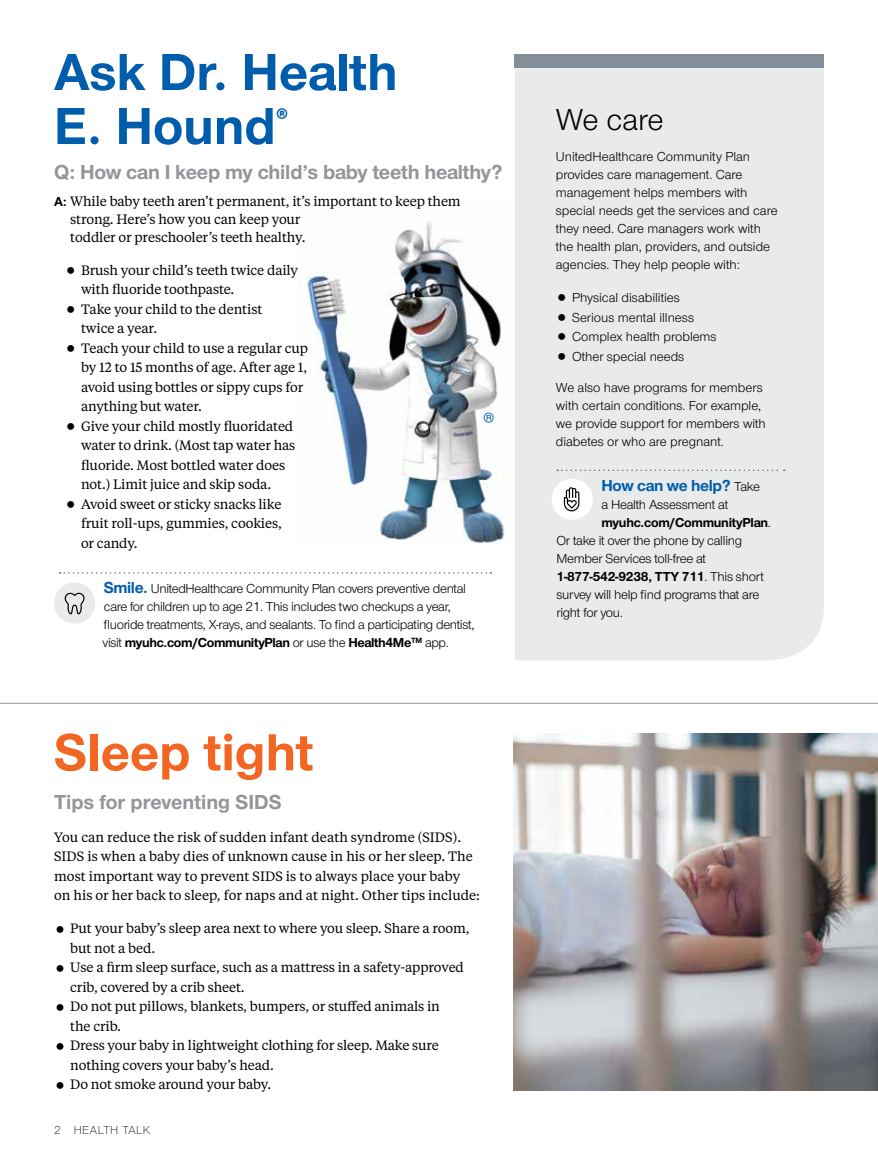
<style>
.page{position:relative;width:878px;height:1161px;background:#fff}
.page>*{position:absolute;margin:0;border:0;box-sizing:border-box;transform-origin:0 0}
.t1{font:700 54px/54px "UHC Sans";color:#005dac}
.t2{font:700 54px "UHC Sans";color:#f26522}
.t3{font:31.5px "UHC Sans";letter-spacing:-.005em;color:#000}
.t4{font:700 24px "UHC Sans";color:#005dac}
.t5{font:24px "UHC Sans";color:#005dac}
.t6{font:700 21px "UHC Sans";letter-spacing:-.01em;color:#939598}
.t7{font:700 16.5px "UHC Sans";letter-spacing:-.02em;color:#005dac}
.t8{font:13.5px/19.5px "UHC Serif Text";letter-spacing:-.01em;color:#000}
.t9{font:13.5px/18px "UHC Sans";letter-spacing:-.005em;color:#000}
.t10{font:13.5px/18px "UHC Sans";letter-spacing:-.025em;color:#000}
.t11{font:700 13.5px "UHC Sans";letter-spacing:-.02em;color:#000}
.t12{font:300 12px "UHC Sans";letter-spacing:.04em;color:#000}
.s1{font-family:"UHC Sans";font-weight:700}
.s2{font-weight:700;font-size:16.5px;color:#005dac}
.s3{font-weight:700}
.s4{font-weight:400;font-size:13.5px;color:#000}
.s5{font-weight:400}
</style>
<div class="page">
<img style="left:298px;top:222px;width:208px;height:322px">
<div style="left:515px;top:68px;width:309px;height:592px;background:#e9eaea"></div>
<div style="left:515px;top:54px;width:309px;height:14px;background:#838e98"></div>
<svg style="left:557px;top:470px;width:227px;height:1px"></svg>
<div style="left:551px;top:479px;width:42px;height:41px;background:#fff;border-radius:50%"></div>
<svg style="left:564px;top:487px;width:15px;height:24px"></svg>
<hr style="left:0;top:703px;width:878px;height:1px;background:#939598">
<svg style="left:60px;top:572px;width:431px;height:2px"></svg>
<div style="left:54px;top:583px;width:41px;height:41px;background:#e9eaea;border-radius:50%"></div>
<svg style="left:64px;top:593px;width:21px;height:21px"></svg>
<img style="left:514px;top:734px;width:364px;height:357px">
<h1 class="t1" style="left:54px;top:43px;width:345px">Ask Dr. Health<br>E. Hound</h1>
<h3 class="t4" style="left:276px;top:100px;width:14px">®</h3>
<h3 class="t6" style="left:54px;top:158px;width:450px">Q: How can I keep my child’s baby teeth healthy?</h3>
<p class="t8" style="left:70px;top:191px;width:392px;line-height:18px;text-indent:-16px"><span class="s1">A:</span> While baby teeth aren’t permanent, it’s important to keep them strong. Here’s how you can keep your<br>toddler or preschooler’s teeth healthy.</p>
<p class="t8" style="left:81px;top:260px;width:228px">Brush your child’s teeth twice daily with fluoride toothpaste.<br>Take your child to the dentist<br>twice a year.<br>Teach your child to use a regular cup by 12 to 15 months of age. After age 1, avoid using bottles or sippy cups for anything but water.<br>Give your child mostly fluoridated water to drink. (Most tap water has fluoride. Most bottled water does not.) Limit juice and skip soda.<br>Avoid sweet or sticky snacks like fruit roll-ups, gummies, cookies,<br>or candy.</p>
<p class="t10" style="left:102px;top:579px;width:373px"><span class="s2">Smile.</span> UnitedHealthcare Community Plan covers preventive dental care for children up to age 21. This includes two checkups a year, fluoride treatments, X-rays, and sealants. To find a participating dentist, visit <span class="s3">myuhc.com/CommunityPlan</span> or use the <span class="s3">Health4Me</span><sup>TM</sup> app.</p>
<h3 class="t5" style="left:482px;top:406px;width:14px">®</h3>
<h1 class="t2" style="left:54px;top:716px;width:261px">Sleep tight</h1>
<h3 class="t6" style="left:54px;top:788px;width:229px">Tips for preventing SIDS</h3>
<p class="t8" style="left:54px;top:827px;width:427px">You can reduce the risk of sudden infant death syndrome (SIDS).<br>SIDS is when a baby dies of unknown cause in his or her sleep. The most important way to prevent SIDS is to always place your baby<br>on his or her back to sleep, for naps and at night. Other tips include:</p>
<p class="t8" style="left:70px;top:918px;width:401px">Put your baby’s sleep area next to where you sleep. Share a room, but not a bed.<br>Use a firm sleep surface, such as a mattress in a safety-approved crib, covered by a crib sheet.<br>Do not put pillows, blankets, bumpers, or stuffed animals in<br>the crib.<br>Dress your baby in lightweight clothing for sleep. Make sure nothing covers your baby’s head.<br>Do not smoke around your baby.</p>
<p class="t12" style="left:54px;top:1122px;width:98px">2 HEALTH TALK</p>
<h2 class="t3" style="left:556px;top:99px;width:109px">We care</h2>
<p class="t9" style="left:556px;top:147px;width:223px">UnitedHealthcare Community Plan provides care management. Care management helps members with special needs get the services and care they need. Care managers work with the health plan, providers, and outside agencies. They help people with:</p>
<p class="t9" style="left:572px;top:287px;width:146px;line-height:19.5px">Physical disabilities<br>Serious mental illness<br>Complex health problems<br>Other special needs</p>
<p class="t9" style="left:556px;top:378px;width:211px">We also have programs for members with certain conditions. For example, we provide support for members with diabetes or who are pregnant.</p>
<p class="t7" style="left:601px;top:474px;width:160px">How can we help? <span class="s4">Take</span></p>
<p class="t9" style="left:601px;top:495px;width:128px">a Health Assessment at</p>
<p class="t11" style="left:601px;top:513px;width:171px">myuhc.com/CommunityPlan<span class="s5">.</span></p>
<p class="t9" style="left:556px;top:531px;width:187px">Or take it over the phone by calling</p>
<p class="t9" style="left:556px;top:549px;width:151px">Member Services toll-free at</p>
<p class="t11" style="left:556px;top:567px;width:209px">1-877-542-9238, TTY 711<span class="s5">. This short</span></p>
<p class="t9" style="left:556px;top:585px;width:204px">survey will help find programs that are</p>
<p class="t10" style="left:556px;top:603px;width:68px">right for you.</p>
</div>
